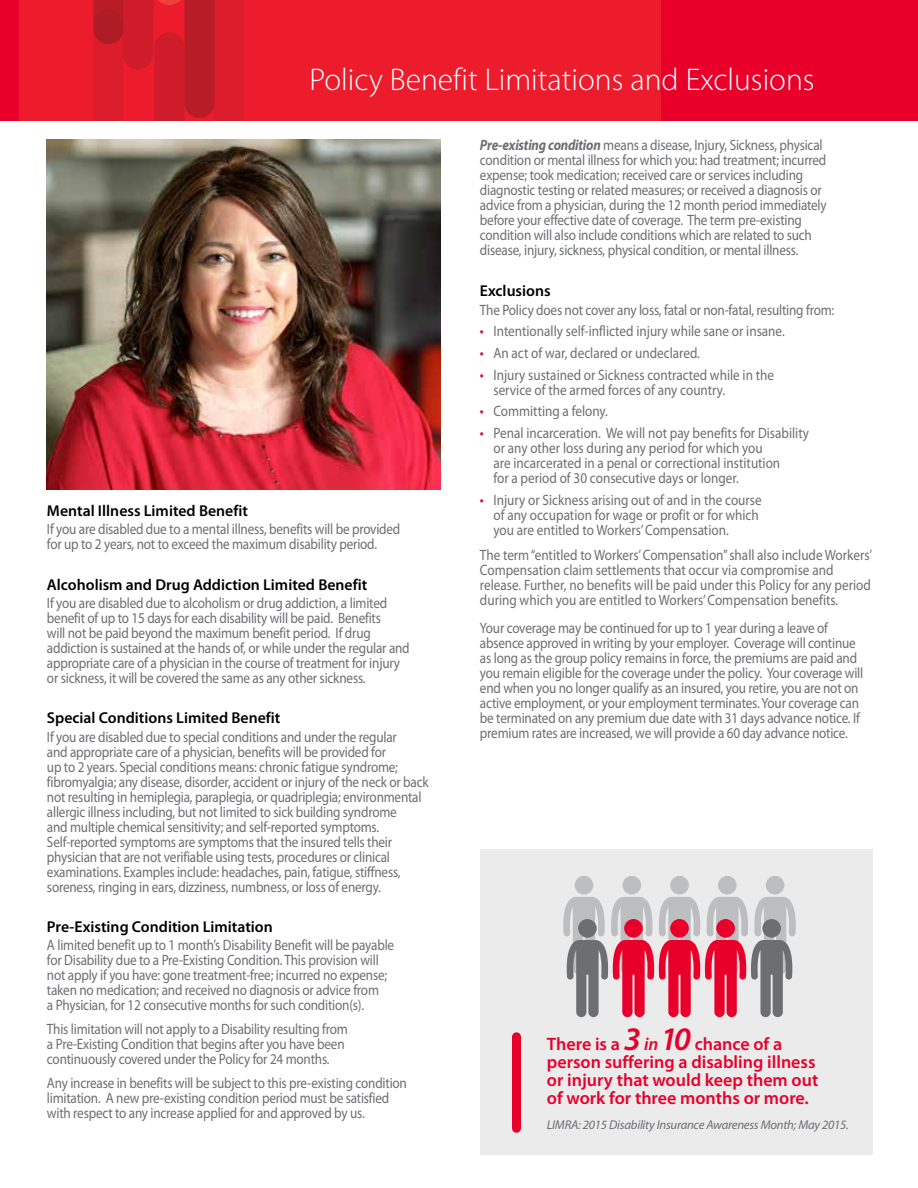
<style>
.page{position:relative;width:918px;height:1188px;background:#fff}
.page>*{position:absolute;margin:0;border:0;box-sizing:border-box;transform-origin:0 0}
.t1{font:300 31.5px "Myriad Pro";color:#fff}
.t2{font:600 18px/18px "Myriad Pro";color:#e8002a}
.t3{font:600 15.75px "Myriad Pro";color:#000}
.t4{font:15px/15px "Myriad Pro";letter-spacing:-.015em;color:#6d6e71;scale:.88 1}
.t5{font:italic 12.75px "Myriad Pro";letter-spacing:-.02em;color:#6d6e71}
.s1{font-weight:700;font-style:italic}
.s2{font-size:15.75px;color:#e8002a}
.s3{font-style:italic;font-size:33px}
.s4{font-style:italic}
</style>
<div class="page">
<div style="left:0;top:0;width:918px;height:121px;background:#e8002a"></div>
<div style="left:19px;top:0;width:642px;height:121px;background:#ed1c2c"></div>
<svg style="left:93px;top:0;width:151px;height:121px"></svg>
<div style="left:480px;top:849px;width:393px;height:305px;background:#ebebec"></div>
<div style="left:512px;top:1037px;width:9px;height:91px;background:#e8002a"></div>
<svg style="left:563px;top:876px;width:233px;height:141px"></svg>
<img style="left:47px;top:139px;width:394px;height:350px">
<h1 class="t1" style="left:309px;top:60px;width:507px">Policy Benefit Limitations and Exclusions</h1>
<h1 class="t1" style="left:326px;top:60px;width:490px">Long-Term Disabili y I come Insurance</h1>
<p class="t3" style="left:47px;top:501px;width:203px">Mental Illness Limited Benefit</p>
<p class="t4" style="left:47px;top:522px;width:403px">If you are disabled due to a mental illness, benefits will be provided for up to 2 years, not to exceed the maximum disability period.</p>
<p class="t3" style="left:47px;top:575px;width:322px">Alcoholism and Drug Addiction Limited Benefit</p>
<p class="t4" style="left:47px;top:595px;width:414px">If you are disabled due to alcoholism or drug addiction, a limited benefit of up to 15 days for each disability will be paid. Benefits<br>will not be paid beyond the maximum benefit period. If drug addiction is sustained at the hands of, or while under the regular and appropriate care of a physician in the course of treatment for injury or sickness, it will be covered the same as any other sickness.</p>
<p class="t3" style="left:47px;top:708px;width:235px">Special Conditions Limited Benefit</p>
<p class="t4" style="left:47px;top:729px;width:435px">If you are disabled due to special conditions and under the regular<br>and appropriate care of a physician, benefits will be provided for<br>up to 2 years. Special conditions means: chronic fatigue syndrome; fibromyalgia; any disease, disorder, accident or injury of the neck or back not resulting in hemiplegia, paraplegia, or quadriplegia; environmental allergic illness including, but not limited to sick building syndrome<br>and multiple chemical sensitivity; and self-reported symptoms.<br>Self-reported symptoms are symptoms that the insured tells their physician that are not verifiable using tests, procedures or clinical examinations. Examples include: headaches, pain, fatigue, stiffness, soreness, ringing in ears, dizziness, numbness, or loss of energy.</p>
<p class="t3" style="left:47px;top:917px;width:227px">Pre-Existing Condition Limitation</p>
<p class="t4" style="left:47px;top:938px;width:396px">A limited benefit up to 1 month’s Disability Benefit will be payable for Disability due to a Pre-Existing Condition. This provision will not apply if you have: gone treatment-free; incurred no expense; taken no medication; and received no diagnosis or advice from<br>a Physician, for 12 consecutive months for such condition(s).</p>
<p class="t4" style="left:47px;top:1022px;width:343px">This limitation will not apply to a Disability resulting from a Pre-Existing Condition that begins after you have been continuously covered under the Policy for 24 months.</p>
<p class="t4" style="left:47px;top:1075px;width:411px">Any increase in benefits will be subject to this pre-existing condition limitation. A new pre-existing condition period must be satisfied with respect to any increase applied for and approved by us.</p>
<p class="t4" style="left:480px;top:138px;width:396px"><span class="s1">Pre-existing condition</span> means a disease, Injury, Sickness, physical condition or mental illness for which you: had treatment; incurred expense; took medication; received care or services including diagnostic testing or related measures; or received a diagnosis or advice from a physician, during the 12 month period immediately before your effective date of coverage. The term pre-existing condition will also include conditions which are related to such disease, injury, sickness, physical condition, or mental illness.</p>
<p class="t3" style="left:480px;top:281px;width:72px">Exclusions</p>
<p class="t4" style="left:480px;top:303px;width:404px">The Policy does not cover any loss, fatal or non-fatal, resulting from:</p>
<p class="t4" style="left:480px;top:323px;width:348px"><span class="s2">•</span> Intentionally self-inflicted injury while sane or insane.</p>
<p class="t4" style="left:480px;top:345px;width:252px"><span class="s2">•</span> An act of war, declared or undeclared.</p>
<p class="t4" style="left:493px;top:367px;width:320px;text-indent:-14px"><span class="s2">•</span> Injury sustained or Sickness contracted while in the service of the armed forces of any country.</p>
<p class="t4" style="left:480px;top:404px;width:147px"><span class="s2">•</span> Committing a felony.</p>
<p class="t4" style="left:493px;top:425px;width:360px;text-indent:-14px"><span class="s2">•</span> Penal incarceration. We will not pay benefits for Disability or any other loss during any period for which you<br>are incarcerated in a penal or correctional institution<br>for a period of 30 consecutive days or longer.</p>
<p class="t4" style="left:493px;top:492px;width:306px;text-indent:-14px"><span class="s2">•</span> Injury or Sickness arising out of and in the course of any occupation for wage or profit or for which you are entitled to Workers’ Compensation.</p>
<p class="t4" style="left:480px;top:547px;width:447px">The term “entitled to Workers’ Compensation” shall also include Workers’ Compensation claim settlements that occur via compromise and release. Further, no benefits will be paid under this Policy for any period during which you are entitled to Workers’ Compensation benefits.</p>
<p class="t4" style="left:480px;top:621px;width:437px">Your coverage may be continued for up to 1 year during a leave of absence approved in writing by your employer. Coverage will continue as long as the group policy remains in force, the premiums are paid and you remain eligible for the coverage under the policy. Your coverage will end when you no longer qualify as an insured, you retire, you are not on active employment, or your employment terminates. Your coverage can be terminated on any premium due date with 31 days advance notice. If premium rates are increased, we will provide a 60 day advance notice.</p>
<p class="t2" style="left:547px;top:1034px;width:273px">There is a <span class="s3">3</span> <span class="s4">in</span> <span class="s3">10</span> chance of a person suffering a disabling illness or injury that would keep them out of work for three months or more.</p>
<p class="t5" style="left:547px;top:1117px;width:304px">LIMRA: 2015 Disability Insurance Awareness Month; May 2015.</p>
</div>
